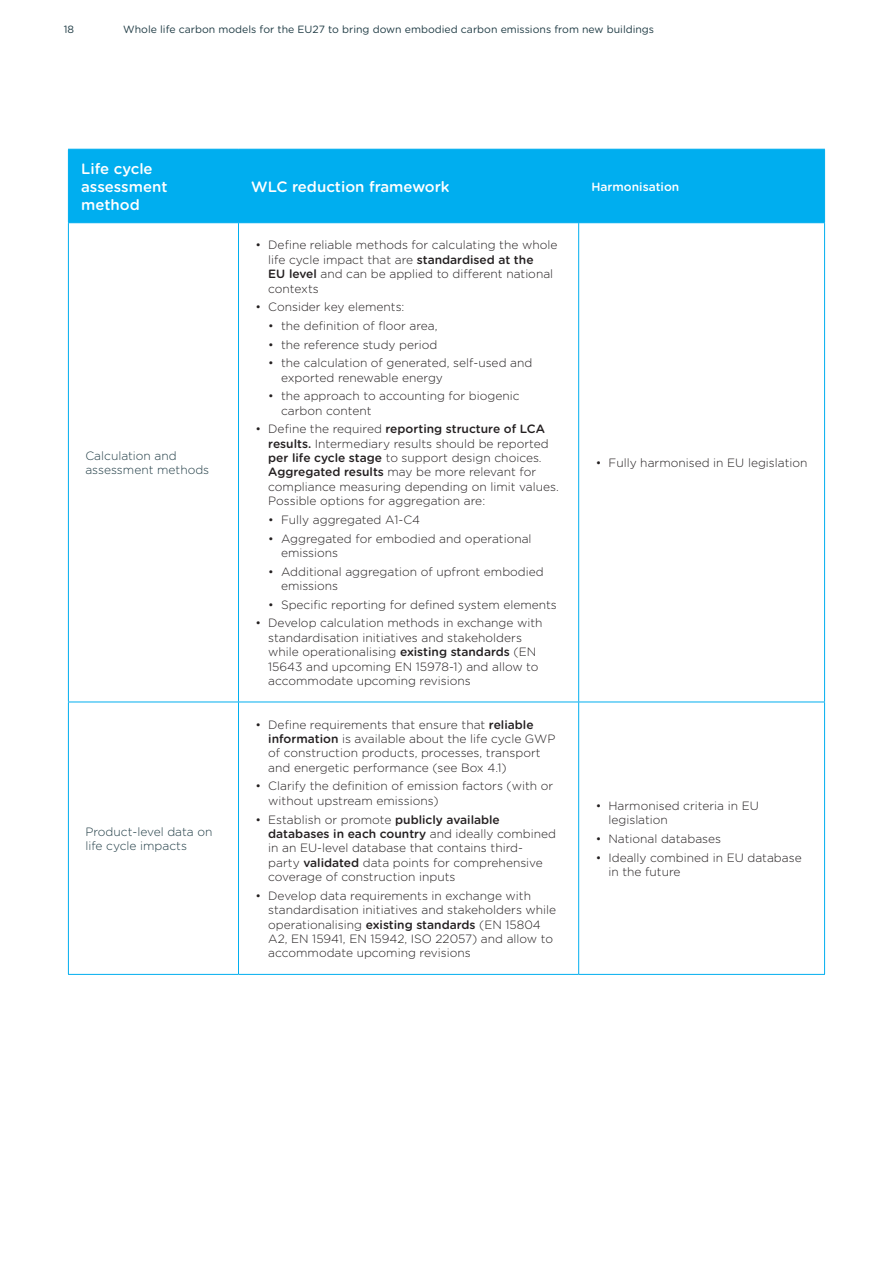
<style>
.page{position:relative;width:893px;height:1263px;background:#fff}
.page>*{position:absolute;margin:0;border:0;box-sizing:border-box;transform-origin:0 0}
.t1{font:500 15px/18px "Gotham Rounded";color:#fff}
.t2{font:300 12px/14.4px "Gotham Rounded";color:#231f20}
.t3{font:300 12px/14.4px "Gotham Rounded";color:#203c45}
.t4{font:500 12px "Gotham Rounded";color:#fff}
.t5{font:10.5px "Gotham Rounded";color:#203c45}
.s1{font-weight:500}
</style>
<div class="page">
<div style="left:69px;top:150px;width:755px;height:72px;background:#00aeef"></div>
<hr style="left:68px;top:149px;width:170px;height:1px;background:#00aeef">
<hr style="left:68px;top:150px;width:1px;height:72px;background:#00aeef">
<hr style="left:238px;top:149px;width:341px;height:1px;background:#00aeef">
<hr style="left:579px;top:149px;width:246px;height:1px;background:#00aeef">
<hr style="left:578px;top:150px;width:1px;height:72px;background:#00aeef">
<hr style="left:824px;top:150px;width:1px;height:72px;background:#00aeef">
<hr style="left:68px;top:222px;width:170px;height:1px;background:#00aeef">
<hr style="left:238px;top:222px;width:341px;height:1px;background:#00aeef">
<hr style="left:579px;top:222px;width:246px;height:1px;background:#00aeef">
<hr style="left:68px;top:223px;width:1px;height:479px;background:#00aeef">
<hr style="left:238px;top:223px;width:1px;height:479px;background:#00aeef">
<hr style="left:578px;top:223px;width:1px;height:479px;background:#00aeef">
<hr style="left:824px;top:223px;width:1px;height:479px;background:#00aeef">
<hr style="left:68px;top:702px;width:170px;height:1px;background:#00aeef">
<hr style="left:68px;top:702px;width:1px;height:272px;background:#00aeef">
<hr style="left:238px;top:702px;width:341px;height:1px;background:#00aeef">
<hr style="left:238px;top:702px;width:1px;height:272px;background:#00aeef">
<hr style="left:579px;top:702px;width:246px;height:1px;background:#00aeef">
<hr style="left:578px;top:702px;width:1px;height:272px;background:#00aeef">
<hr style="left:824px;top:702px;width:1px;height:272px;background:#00aeef">
<hr style="left:68px;top:974px;width:170px;height:1px;background:#00aeef">
<hr style="left:238px;top:974px;width:341px;height:1px;background:#00aeef">
<hr style="left:579px;top:974px;width:246px;height:1px;background:#00aeef">
<p class="t5" style="left:64px;top:22px;width:12px">18</p>
<p class="t5" style="left:123px;top:22px;width:532px">Whole life carbon models for the EU27 to bring down embodied carbon emissions from new buildings</p>
<p class="t1" style="left:81px;top:159px;width:88px">Life cycle assessment method</p>
<p class="t3" style="left:85px;top:448px;width:125px">Calculation and assessment methods</p>
<p class="t3" style="left:85px;top:824px;width:129px">Product-level data on life cycle impacts</p>
<p class="t1" style="left:251px;top:177px;width:200px">WLC reduction framework</p>
<p class="t4" style="left:591px;top:178px;width:89px">Harmonisation</p>
<p class="t2" style="left:268px;top:237px;width:291px;text-indent:-13px">• Define reliable methods for calculating the whole life cycle impact that are <span class="s1">standardised at the<br>EU level</span> and can be applied to different national contexts</p>
<p class="t2" style="left:255px;top:299px;width:151px">• Consider key elements:</p>
<p class="t2" style="left:268px;top:318px;width:171px">• the definition of floor area,</p>
<p class="t2" style="left:268px;top:336px;width:171px">• the reference study period</p>
<p class="t2" style="left:281px;top:355px;width:253px;text-indent:-13px">• the calculation of generated, self-used and exported renewable energy</p>
<p class="t2" style="left:281px;top:388px;width:240px;text-indent:-13px">• the approach to accounting for biogenic carbon content</p>
<p class="t2" style="left:268px;top:421px;width:292px;text-indent:-13px">• Define the required <span class="s1">reporting structure of LCA results.</span> Intermediary results should be reported <span class="s1">per life cycle stage</span> to support design choices.<br><span class="s1">Aggregated results</span> may be more relevant for compliance measuring depending on limit values.<br>Possible options for aggregation are:</p>
<p class="t2" style="left:268px;top:512px;width:153px">• Fully aggregated A1-C4</p>
<p class="t2" style="left:281px;top:531px;width:252px;text-indent:-13px">• Aggregated for embodied and operational emissions</p>
<p class="t2" style="left:281px;top:564px;width:264px;text-indent:-13px">• Additional aggregation of upfront embodied emissions</p>
<p class="t2" style="left:268px;top:597px;width:290px">• Specific reporting for defined system elements</p>
<p class="t2" style="left:268px;top:615px;width:276px;text-indent:-13px">• Develop calculation methods in exchange with standardisation initiatives and stakeholders while operationalising <span class="s1">existing standards</span> (EN 15643 and upcoming EN 15978-1) and allow to accommodate upcoming revisions</p>
<p class="t2" style="left:268px;top:717px;width:289px;text-indent:-13px">• Define requirements that ensure that <span class="s1">reliable information</span> is available about the life cycle GWP of construction products, processes, transport and energetic performance (see Box 4.1)</p>
<p class="t2" style="left:268px;top:778px;width:287px;text-indent:-13px">• Clarify the definition of emission factors (with or without upstream emissions)</p>
<p class="t2" style="left:268px;top:811px;width:289px;text-indent:-13px">• Establish or promote <span class="s1">publicly available databases in each country</span> and ideally combined in an EU-level database that contains third&shy;party <span class="s1">validated</span> data points for comprehensive coverage of construction inputs</p>
<p class="t2" style="left:268px;top:888px;width:289px;text-indent:-13px">• Develop data requirements in exchange with standardisation initiatives and stakeholders while operationalising <span class="s1">existing standards</span> (EN 15804<br>A2, EN 15941, EN 15942, ISO 22057) and allow to accommodate upcoming revisions</p>
<p class="t2" style="left:596px;top:455px;width:213px">• Fully harmonised in EU legislation</p>
<p class="t2" style="left:608px;top:798px;width:152px;text-indent:-13px">• Harmonised criteria in EU legislation</p>
<p class="t2" style="left:596px;top:831px;width:127px">• National databases</p>
<p class="t2" style="left:608px;top:850px;width:195px;text-indent:-13px">• Ideally combined in EU database in the future</p>
</div>
